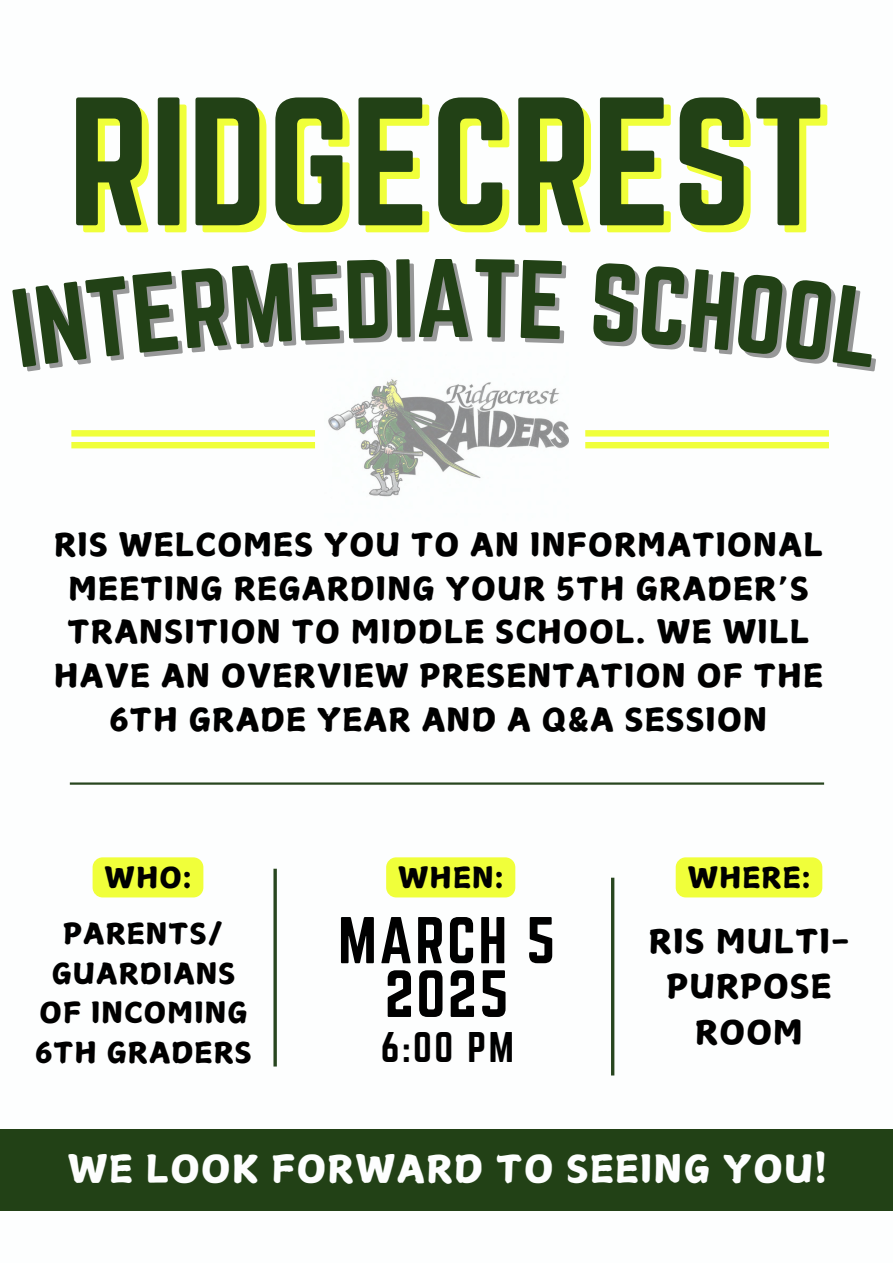
<style>
.page{position:relative;width:893px;height:1263px;background:#fff}
.page>*{position:absolute;margin:0;border:0;box-sizing:border-box;transform-origin:0 0}
.t1{font:159.75px "Norwester";color:#224116}
.t2{font:97.5px "Norwester";color:#224116}
.t3{font:58.35px "Norwester";color:#000}
.t4{font:57.75px "Norwester";letter-spacing:.04em;color:#000}
.t5{font:37.5px "Canva Surname Fu";letter-spacing:.04em;color:#fdfefe}
.t6{font:37.5px "Norwester";color:#000}
.t7{font:32.7px/45.6px "Canva Surname Fu";letter-spacing:.04em;color:#000;text-align:center}
.t8{font:31.58px/43.9px "Canva Surname Fu";letter-spacing:.04em;color:#000;text-align:center}
.t9{font:28.5px/39.4px "Canva Surname Fu";letter-spacing:.04em;color:#000;text-align:center}
</style>
<div class="page">
<svg style="left:71px;top:430px;width:244px;height:18px"></svg>
<svg style="left:585px;top:430px;width:244px;height:18px"></svg>
<div style="left:0;top:1129px;width:893px;height:82px;background:#224116"></div>
<svg style="left:273px;top:869px;width:4px;height:197px"></svg>
<hr style="left:611px;top:878px;width:3px;height:197px;background:#28461f">
<hr style="left:70px;top:782px;width:754px;height:3px;background:#28461f">
<img style="left:328px;top:379px;width:240px;height:118px">
<div style="left:675px;top:857px;width:147px;height:40px;background:#f0ff3a"></div>
<div style="left:386px;top:857px;width:129px;height:40px;background:#f0ff3a"></div>
<div style="left:93px;top:857px;width:110px;height:40px;background:#f0ff3a"></div>
<p class="t1" style="left:68px;top:66px;width:758px">RIDGECREST</p>
<p class="t2" style="left:415px;top:239px;width:59px">A</p>
<p class="t8" style="left:54px;top:522px;width:770px">RIS WELCOMES YOU TO AN INFORMATIONAL MEETING REGARDING YOUR 5TH GRADER’S TRANSITION TO MIDDLE SCHOOL. WE WILL HAVE AN OVERVIEW PRESENTATION OF THE 6TH GRADE YEAR AND A Q&amp;A SESSION</p>
<p class="t9" style="left:105px;top:857px;width:88px">WHO:</p>
<p class="t9" style="left:398px;top:857px;width:107px">WHEN:</p>
<p class="t9" style="left:687px;top:857px;width:124px">WHERE:</p>
<p class="t9" style="left:35px;top:914px;width:218px">PARENTS/<br>GUARDIANS<br>OF INCOMING<br>6TH GRADERS</p>
<h2 class="t4" style="left:338px;top:905px;width:219px">MARCH 5</h2>
<h1 class="t3" style="left:385px;top:958px;width:125px">2025</h1>
<p class="t6" style="left:381px;top:1024px;width:134px">6:00 PM</p>
<p class="t7" style="left:649px;top:918px;width:202px">RIS MULTI-<br>PURPOSE<br>ROOM</p>
<p class="t5" style="left:68px;top:1150px;width:760px">WE LOOK FORWARD TO SEEING YOU!</p>
</div>
